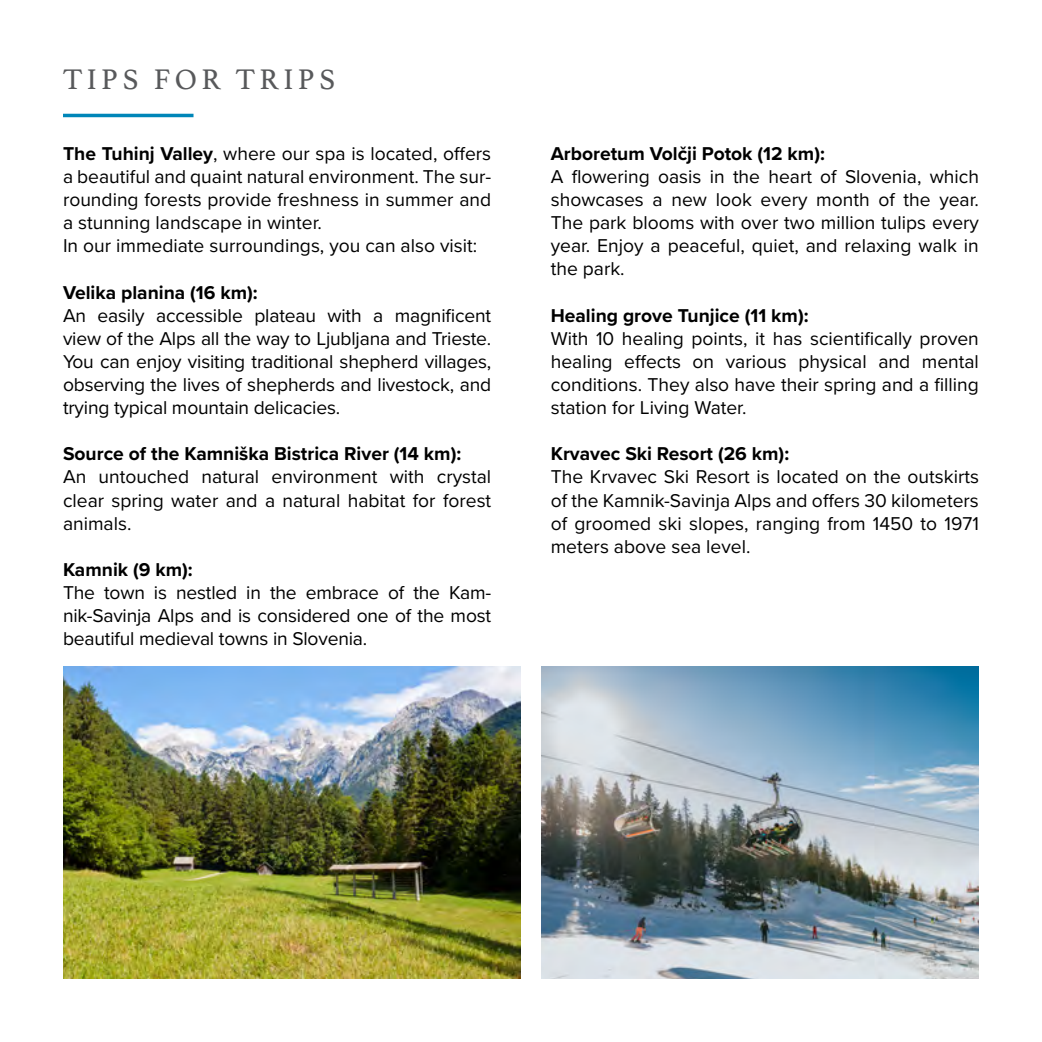
<style>
.page{position:relative;width:1042px;height:1042px;background:#fff}
.page>*{position:absolute;margin:0;border:0;box-sizing:border-box;transform-origin:0 0}
.t1{font:29.75px "Athelas";letter-spacing:.15em;color:#58595b}
.t2{font:19.25px/23.1px "Proxima Nova";color:#000;text-align:justify}
.t3{font:700 19.25px "Proxima Nova";color:#000}
.s1{font-weight:700}
</style>
<div class="page">
<hr style="left:63px;top:114px;width:130px;height:3px;background:#0086b8">
<img style="left:541px;top:666px;width:438px;height:313px">
<img style="left:63px;top:666px;width:458px;height:313px">
<h1 class="t1" style="left:63px;top:56px;width:274px">TIPS FOR TRIPS</h1>
<p class="t2" style="left:63px;top:141px;width:430px;text-align:left"><span class="s1">The Tuhinj Valley</span>, where our spa is located, offers a beautiful and quaint natural environment. The sur&shy;rounding forests provide freshness in summer and a stunning landscape in winter.<br>In our immediate surroundings, you can also visit:</p>
<p class="t3" style="left:63px;top:278px;width:196px">Velika planina (16 km):</p>
<p class="t2" style="left:63px;top:303px;width:430px">An easily accessible plateau with a magnificent view of the Alps all the way to Ljubljana and Trieste.<br>You can enjoy visiting traditional shepherd villages, observing the lives of shepherds and livestock, and trying typical mountain delicacies.</p>
<p class="t3" style="left:63px;top:439px;width:400px">Source of the Kamniška Bistrica River (14 km):</p>
<p class="t2" style="left:63px;top:465px;width:430px">An untouched natural environment with crystal clear spring water and a natural habitat for forest animals.</p>
<p class="t3" style="left:63px;top:555px;width:131px">Kamnik (9 km):</p>
<p class="t2" style="left:63px;top:580px;width:430px">The town is nestled in the embrace of the Kam&shy;nik-Savinja Alps and is considered one of the most beautiful medieval towns in Slovenia.</p>
<p class="t3" style="left:551px;top:139px;width:276px">Arboretum Volčji Potok (12 km):</p>
<p class="t2" style="left:551px;top:164px;width:430px">A flowering oasis in the heart of Slovenia, which showcases a new look every month of the year.<br>The park blooms with over two million tulips every year. Enjoy a peaceful, quiet, and relaxing walk in the park.</p>
<p class="t3" style="left:551px;top:301px;width:259px">Healing grove Tunjice (11 km):</p>
<p class="t2" style="left:551px;top:326px;width:430px">With 10 healing points, it has scientifically proven healing effects on various physical and mental conditions. They also have their spring and a filling station for Living Water.</p>
<p class="t3" style="left:551px;top:439px;width:240px">Krvavec Ski Resort (26 km):</p>
<p class="t2" style="left:551px;top:465px;width:430px">The Krvavec Ski Resort is located on the outskirts of the Kamnik-Savinja Alps and offers 30 kilometers of groomed ski slopes, ranging from 1450 to 1971 meters above sea level.</p>
</div>
